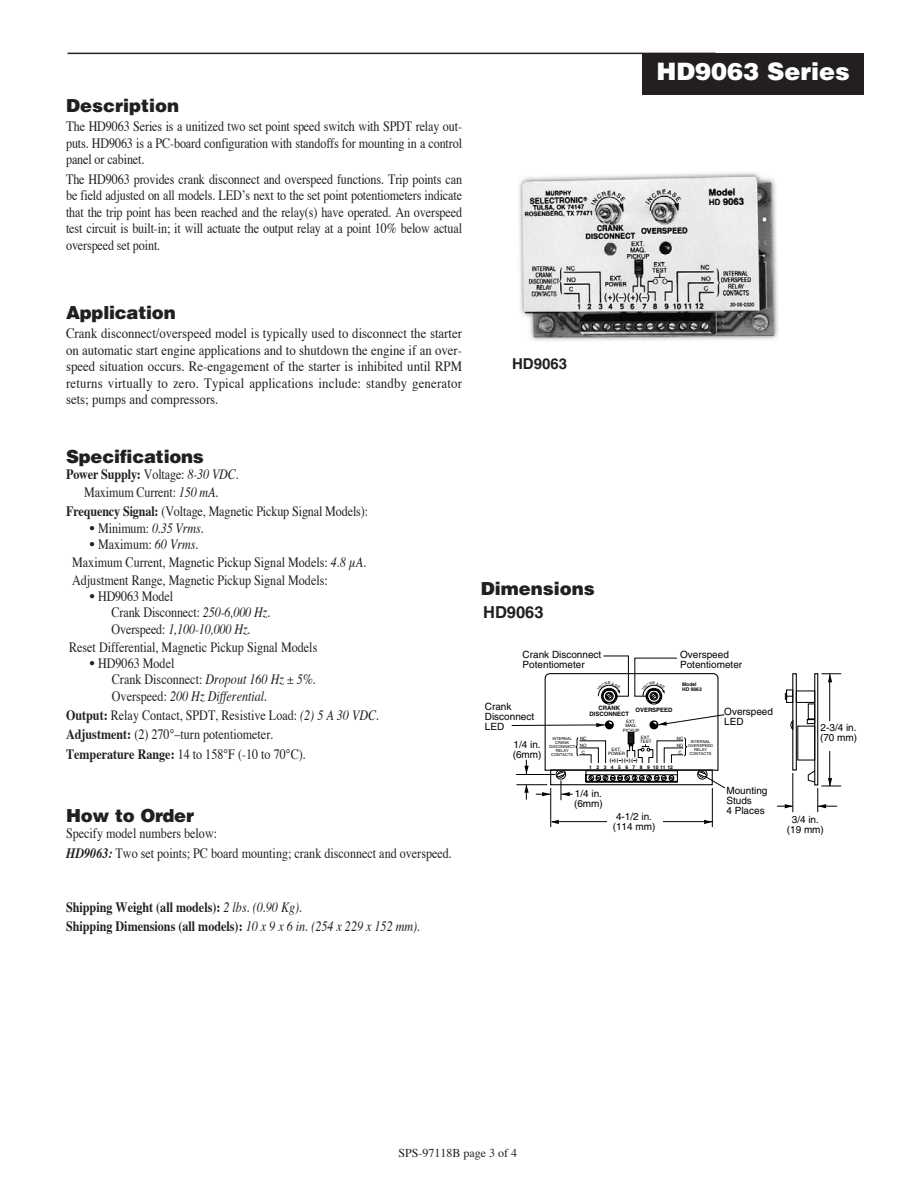
<style>
.page{position:relative;width:918px;height:1188px;background:#fff}
.page>*{position:absolute;margin:0;border:0;box-sizing:border-box;transform-origin:0 0}
.t1{font:900 24px "Helvetica";color:#fff}
.t2{font:900 18px "Helvetica";letter-spacing:-.015em;color:#231f20}
.t3{font:700 16.5px "Helvetica";color:#231f20}
.t4{font:700 15px "Helvetica";color:#231f20}
.t5{font:14.25px/16.5px "Times";color:#231f20;scale:.85 1}
.t6{font:14.25px/16.5px "Times";color:#231f20;text-align:justify;scale:.9 1}
.t7{font:700 14.25px/19.5px "Times";color:#231f20;scale:.85 1}
.t8{font:italic 14.25px "Times";letter-spacing:-.01em;color:#231f20;scale:.85 1}
.t9{font:12px "Times";color:#231f20}
.t10{font:10.05px/9.9px "Helvetica";color:#000}
.t11{font:700 6px/6px "Helvetica";color:#000;text-align:center}
.t12{font:700 4.95px "Helvetica";letter-spacing:.895em;color:#000}
.t13{font:700 4.95px/4.9px "Helvetica";color:#000}
.t14{font:700 4.95px "Helvetica";letter-spacing:.17em;color:#000}
.t15{font:4.5px/4.5px "Helvetica";color:#000}
.t16{font:4.05px/4.1px "Helvetica";color:#000;text-align:center}
.s1{font-weight:700}
.s2{font-style:italic}
.s3{font-family:"Helvetica";font-style:normal;font-size:13.5px}
.s4{font-style:normal}
.s5{font-family:"Helvetica";font-size:13.5px}
.s6{font-weight:700;font-style:italic}
.s7{font-weight:400;font-style:italic}
</style>
<div class="page">
<img style="left:519px;top:172px;width:259px;height:169px">
<hr style="left:550px;top:788px;width:1px;height:39px;background:#000">
<hr style="left:712px;top:788px;width:1px;height:39px;background:#000">
<hr style="left:552px;top:821px;width:55px;height:1px;background:#000">
<hr style="left:663px;top:821px;width:49px;height:1px;background:#000">
<hr style="left:829px;top:674px;width:1px;height:47px;background:#000">
<div style="left:792px;top:673px;width:5px;height:98px;border:1px solid #000"></div>
<div style="left:814px;top:673px;width:4px;height:113px;border:1px solid #000"></div>
<svg style="left:821px;top:674px;width:20px;height:8px"></svg>
<svg style="left:704px;top:820px;width:8px;height:4px"></svg>
<svg style="left:551px;top:820px;width:8px;height:4px"></svg>
<svg style="left:784px;top:689px;width:57px;height:123px"></svg>
<div style="left:643px;top:53px;width:221px;height:41px;background:#231f20"></div>
<hr style="left:68px;top:53px;width:648px;height:1px;background:#231f20">
<svg style="left:511px;top:655px;width:214px;height:145px"></svg>
<p class="t2" style="left:66px;top:99px;width:114px">Description</p>
<p class="t6" style="left:66px;top:119px;width:442px">The HD9063 Series is a unitized two set point speed switch with SPDT relay out&shy;puts. HD9063 is a PC-board configuration with standoffs for mounting in a control panel or cabinet.</p>
<p class="t5" style="left:66px;top:172px;width:467px;text-align:justify">The HD9063 provides crank disconnect and overspeed functions. Trip points can be field adjusted on all models. LED’s next to the set point potentiometers indicate that the trip point has been reached and the relay(s) have operated. An overspeed test circuit is built-in; it will actuate the output relay at a point 10% below actual overspeed set point.</p>
<h1 class="t1" style="left:657px;top:63px;width:195px">HD9063 Series</h1>
<p class="t2" style="left:66px;top:306px;width:111px">Application</p>
<p class="t6" style="left:66px;top:326px;width:442px">Crank disconnect/overspeed model is typically used to disconnect the starter on automatic start engine applications and to shutdown the engine if an over&shy;speed situation occurs. Re-engagement of the starter is inhibited until RPM returns virtually to zero. Typical applications include: standby generator sets; pumps and compressors.</p>
<p class="t2" style="left:66px;top:450px;width:139px">Specifications</p>
<p class="t5" style="left:66px;top:467px;width:205px;line-height:17.9px;text-align:center"><span class="s1">Power Supply:</span> Voltage: <span class="s2">8-30 VDC.<br></span>Maximum Current: <span class="s2">150 mA.</span></p>
<p class="t5" style="left:66px;top:504px;width:357px"><span class="s1">Frequency Signal:</span> (Voltage, Magnetic Pickup Signal Models):</p>
<p class="t8" style="left:90px;top:522px;width:135px"><span class="s3">•</span> <span class="s4">Minimum:</span> 0.35 Vrms.</p>
<p class="t5" style="left:72px;top:536px;width:348px;line-height:17.9px;text-indent:18px"><span class="s5">•</span> Maximum: <span class="s2">60 Vrms.<br></span>Maximum Current, Magnetic Pickup Signal Models: <span class="s2">4.8 µA.<br></span>Adjustment Range, Magnetic Pickup Signal Models:</p>
<p class="t5" style="left:112px;top:589px;width:188px;text-indent:-22px"><span class="s5">•</span> HD9063 Model<br>Crank Disconnect: <span class="s2">250-6,000 Hz.<br></span>Overspeed: <span class="s2">1,100-10,000 Hz.</span></p>
<p class="t5" style="left:69px;top:640px;width:294px">Reset Differential, Magnetic Pickup Signal Models</p>
<p class="t5" style="left:112px;top:656px;width:242px;text-indent:-22px"><span class="s5">•</span> HD9063 Model<br>Crank Disconnect: <span class="s2">Dropout 160 Hz ± 5%.<br></span>Overspeed: <span class="s2">200 Hz Differential.</span></p>
<p class="t5" style="left:66px;top:707px;width:370px;line-height:19.4px"><span class="s1">Output:</span> Relay Contact, SPDT, Resistive Load: <span class="s2">(2) 5 A 30 VDC.<br></span><span class="s1">Adjustment:</span> (2) 270°–turn potentiometer.<br><span class="s1">Temperature Range:</span> 14 to 158°F (-10 to 70°C).</p>
<p class="t2" style="left:66px;top:809px;width:129px">How to Order</p>
<p class="t5" style="left:66px;top:825px;width:455px;line-height:19.5px">Specify model numbers below:<br><span class="s6">HD9063:</span> Two set points; PC board mounting; crank disconnect and overspeed.</p>
<p class="t7" style="left:66px;top:898px;width:418px">Shipping Weight (all models): <span class="s7">2 lbs. (0.90 Kg).<br></span>Shipping Dimensions (all models): <span class="s7">10 x 9 x 6 in. (254 x 229 x 152 mm).</span></p>
<p class="t4" style="left:512px;top:358px;width:57px">HD9063</p>
<p class="t2" style="left:481px;top:582px;width:115px">Dimensions</p>
<p class="t3" style="left:483px;top:606px;width:62px">HD9063</p>
<p class="t10" style="left:523px;top:651px;width:80px">Crank Disconnect<br>Potentiometer</p>
<p class="t10" style="left:680px;top:651px;width:64px">Overspeed<br>Potentiometer</p>
<p class="t10" style="left:724px;top:707px;width:50px">Overspeed<br>LED</p>
<p class="t16" style="left:608px;top:681px;width:4px">E</p>
<p class="t16" style="left:653px;top:681px;width:4px">E</p>
<p class="t11" style="left:590px;top:706px;width:41px">CRANK<br>DISCONNECT</p>
<p class="t11" style="left:635px;top:708px;width:39px">OVERSPEED</p>
<p class="t15" style="left:623px;top:719px;width:18px;text-align:center">EXT.<br>MAG.<br>PICKUP</p>
<p class="t12" style="left:589px;top:765px;width:85px">123456789101112</p>
<p class="t13" style="left:682px;top:682px;width:21px">Model<br>HD 9063</p>
<p class="t10" style="left:485px;top:702px;width:51px">Crank<br>Disconnect<br>LED</p>
<p class="t15" style="left:640px;top:736px;width:13px">EXT.<br>TEST</p>
<p class="t15" style="left:580px;top:735px;width:8px;line-height:7.4px">NC<br>NO</p>
<p class="t15" style="left:582px;top:751px;width:5px">C</p>
<p class="t15" style="left:677px;top:735px;width:8px;line-height:7.4px">NC<br>NO</p>
<p class="t15" style="left:678px;top:751px;width:5px">C</p>
<p class="t16" style="left:549px;top:737px;width:28px">INTERNAL<br>CRANK<br>DISCONNECT<br>RELAY<br>CONTACTS</p>
<p class="t16" style="left:688px;top:740px;width:26px">INTERNAL<br>OVERSPEED<br>RELAY<br>CONTACTS</p>
<p class="t10" style="left:513px;top:740px;width:30px">1/4 in. (6mm)</p>
<p class="t15" style="left:608px;top:747px;width:18px;text-align:center">EXT.<br>POWER</p>
<p class="t14" style="left:610px;top:759px;width:29px">(+) ( ) (+) ( )</p>
<p class="t10" style="left:574px;top:790px;width:30px">1/4 in. (6mm)</p>
<p class="t10" style="left:613px;top:813px;width:44px;text-align:center">4-1/2 in. (114 mm)</p>
<p class="t10" style="left:726px;top:786px;width:43px">Mounting<br>Studs<br>4 Places</p>
<p class="t10" style="left:820px;top:724px;width:39px">2-3/4 in. (70 mm)</p>
<p class="t10" style="left:787px;top:815px;width:39px;text-align:center">3/4 in. (19 mm)</p>
<p class="t9" style="left:398px;top:1148px;width:120px">SPS-97118B page 3 of 4</p>
</div>
